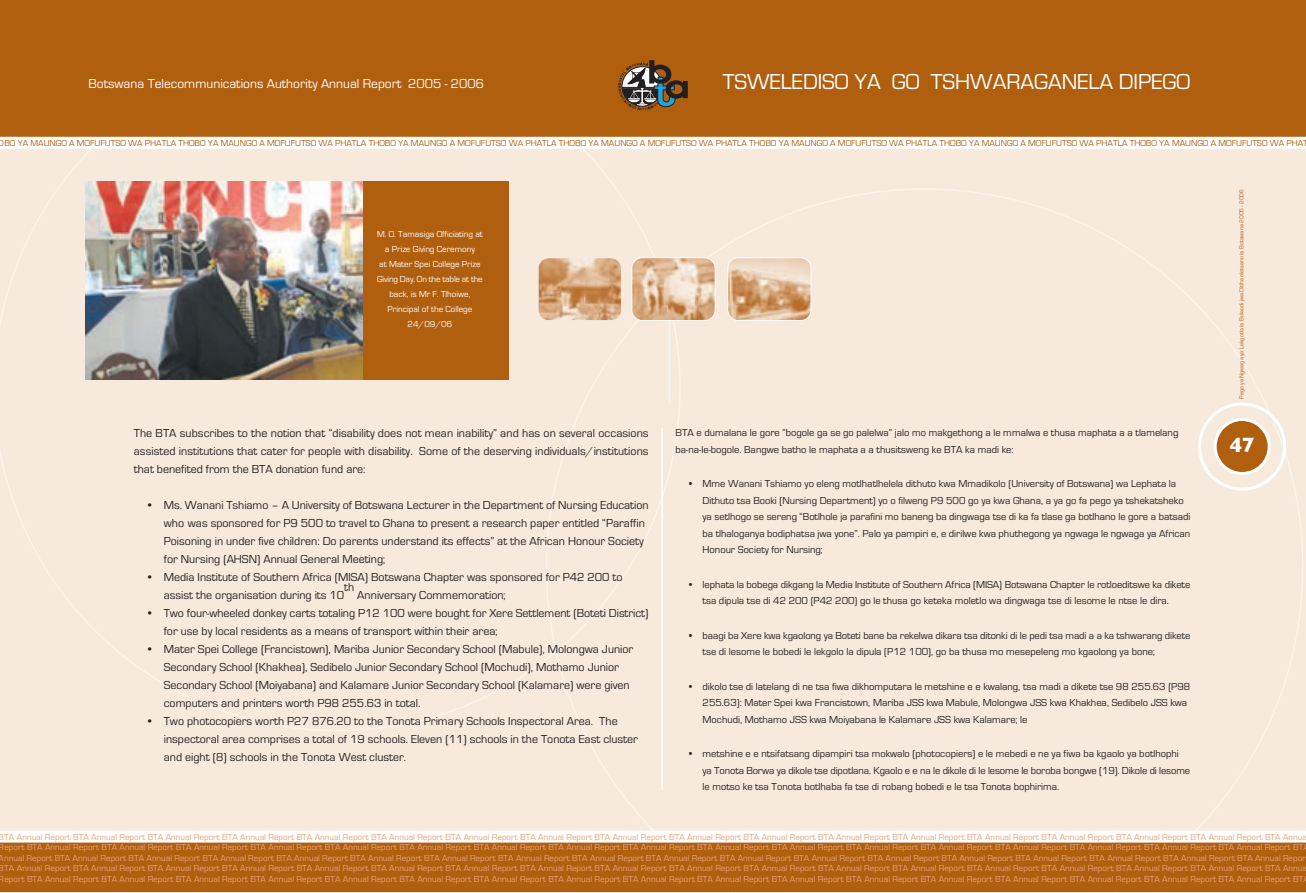
<style>
.page{position:relative;width:1306px;height:893px;background:#fff}
.page>*{position:absolute;margin:0;border:0;box-sizing:border-box;transform-origin:0 0}
.t1{font:22.5px "Eurostile";color:#fff}
.t2{font:700 21px "Gill Sans";color:#fff}
.t3{font:13.5px "Eurostile";color:#fff}
.t4{font:12px/18px "Eurostile";color:#231f20}
.t5{font:10.5px/16.5px "Eurostile";color:#231f20}
.t6{font:9px/10.5px "Eurostile";color:#e8a278}
.t7{font:9px "Eurostile";color:#b05f0f}
.t8{font:9px/15px "Eurostile";color:#fff;text-align:center}
.t9{font:6px "Eurostile";color:#b05f0f}
</style>
<div class="page">
<div style="left:0;top:149px;width:1304px;height:744px;background:#f7e9dc"></div>
<div style="left:0;top:0;width:1305px;height:137px;background:#b05f0f"></div>
<svg style="left:618px;top:60px;width:69px;height:50px"></svg>
<div style="left:0;top:831px;width:1305px;height:60px;background:#b05f0f"></div>
<div style="left:0;top:831px;width:1305px;height:12px;background:#fff"></div>
<hr style="left:668px;top:283px;width:2px;height:119px;background:#f0f6fb">
<hr style="left:661px;top:428px;width:2px;height:362px;background:#fff">
<div style="left:1198px;top:402px;width:88px;height:88px;border:3px solid #fff;border-radius:50%"></div>
<div style="left:1213px;top:418px;width:57px;height:57px;background:#b05f0f;border:3px solid #fff;border-radius:50%"></div>
<div style="left:86px;top:181px;width:422px;height:198px;background:#b05f0f"></div>
<img style="left:86px;top:181px;width:277px;height:198px">
<img style="left:538px;top:258px;width:83px;height:63px;border-radius:11px">
<div style="left:537px;top:257px;width:85px;height:64px;border:1px solid #f7e9dc;border-radius:11px"></div>
<img style="left:632px;top:258px;width:83px;height:63px;border-radius:11px">
<div style="left:631px;top:257px;width:84px;height:64px;border:1px solid #fff;border-radius:11px"></div>
<img style="left:727px;top:258px;width:84px;height:63px;border-radius:11px">
<div style="left:727px;top:257px;width:84px;height:64px;border:1px solid #fff;border-radius:11px"></div>
<p class="t3" style="left:89px;top:79px;width:397px">Botswana Telecommunications Authority Annual Report 2005 - 2006</p>
<h1 class="t1" style="left:723px;top:74px;width:469px">TSWELEDISO YA GO TSHWARAGANELA DIPEGO</h1>
<p class="t7" style="left:-1px;top:140px;width:1310px">OBO YA MAUNGO A MOFUFUTSO WA PHATLA THOBO YA MAUNGO A MOFUFUTSO WA PHATLA THOBO YA MAUNGO A MOFUFUTSO WA PHATLA THOBO YA MAUNGO A MOFUFUTSO WA PHATLA THOBO YA MAUNGO A MOFUFUTSO WA PHATLA THOBO YA MAUNGO A MOFUFUTSO WA PHATLA THOBO YA MAUNGO A MOFUFUTSO WA PHAT</p>
<p class="t8" style="left:377px;top:228px;width:107px">M. O. Tamasiga Officiating at a Prize Giving Ceremony<br>at Mater Spei College Prize<br>Giving Day. On the table at the back, is Mr F. Tlhoiwe,<br>Principal of the College<br>24/09/06</p>
<p class="t4" style="left:134px;top:426px;width:516px;text-align:justify">The BTA subscribes to the notion that “disability does not mean inability” and has on several occasions assisted institutions that cater for people with disability. Some of the deserving individuals/institutions that benefited from the BTA donation fund are:</p>
<p class="t4" style="left:164px;top:498px;width:486px;text-indent:-16px">• Ms. Wanani Tshiamo – A University of Botswana Lecturer in the Department of Nursing Education who was sponsored for P9 500 to travel to Ghana to present a research paper entitled “Paraffin Poisoning in under five children: Do parents understand its effects” at the African Honour Society for Nursing (AHSN) Annual General Meeting;</p>
<p class="t4" style="left:164px;top:570px;width:460px;text-indent:-16px">• Media Institute of Southern Africa (MISA) Botswana Chapter was sponsored for P42 200 to assist the organisation during its 10</p>
<p class="t4" style="left:344px;top:579px;width:12px">th</p>
<p class="t4" style="left:357px;top:588px;width:150px">Anniversary Commemoration;</p>
<p class="t4" style="left:164px;top:606px;width:486px;text-indent:-16px">• Two four-wheeled donkey carts totaling P12 100 were bought for Xere Settlement (Boteti District) for use by local residents as a means of transport within their area;</p>
<p class="t4" style="left:164px;top:642px;width:471px;text-indent:-16px">• Mater Spei College (Francistown), Mariba Junior Secondary School (Mabule), Molongwa Junior Secondary School (Khakhea), Sedibelo Junior Secondary School (Mochudi), Mothamo Junior Secondary School (Moiyabana) and Kalamare Junior Secondary School (Kalamare) were given computers and printers worth P98 255.63 in total.</p>
<p class="t4" style="left:164px;top:714px;width:475px;text-indent:-16px">• Two photocopiers worth P27 876.20 to the Tonota Primary Schools Inspectoral Area. The inspectoral area comprises a total of 19 schools. Eleven (11) schools in the Tonota East cluster and eight (8) schools in the Tonota West cluster.</p>
<p class="t5" style="left:675px;top:426px;width:504px">BTA e dumalana le gore “bogole ga se go palelwa” jalo mo makgethong a le mmalwa e thusa maphata a a tlamelang ba-na-le-bogole. Bangwe batho le maphata a a thusitsweng ke BTA ka madi ke:</p>
<p class="t5" style="left:702px;top:477px;width:489px;text-indent:-14px">• Mme Wanani Tshiamo yo eleng motlhatlhelela dithuto kwa Mmadikolo (University of Botswana) wa Lephata la Dithuto tsa Booki (Nursing Department) yo o filweng P9 500 go ya kwa Ghana, a ya go fa pego ya tshekatsheko ya setlhogo se sereng “Botlhole ja parafini mo baneng ba dingwaga tse di ka fa tlase ga botlhano le gore a batsadi ba tlhaloganya bodiphatsa jwa yone”. Palo ya pampiri e, e dirilwe kwa phuthegong ya ngwaga le ngwaga ya African Honour Society for Nursing;</p>
<p class="t5" style="left:702px;top:577px;width:489px;text-indent:-14px">• lephata la bobega dikgang la Media Institute of Southern Africa (MISA) Botswana Chapter le rotloeditswe ka dikete tsa dipula tse di 42 200 (P42 200) go le thusa go keteka moletlo wa dingwaga tse di lesome le ntse le dira.</p>
<p class="t5" style="left:702px;top:628px;width:489px;text-indent:-14px">• baagi ba Xere kwa kgaolong ya Boteti bane ba rekelwa dikara tsa ditonki di le pedi tsa madi a a ka tshwarang dikete tse di lesome le bobedi le lekgolo la dipula (P12 100), go ba thusa mo mesepeleng mo kgaolong ya bone;</p>
<p class="t5" style="left:702px;top:679px;width:489px;text-indent:-14px">• dikolo tse di latelang di ne tsa fiwa dikhomputara le metshine e e kwalang, tsa madi a dikete tse 98 255.63 (P98<br>255.63): Mater Spei kwa Francistown, Mariba JSS kwa Mabule, Molongwa JSS kwa Khakhea, Sedibelo JSS kwa<br>Mochudi, Mothamo JSS kwa Moiyabana le Kalamare JSS kwa Kalamare; le</p>
<p class="t5" style="left:702px;top:746px;width:489px;text-indent:-14px">• metshine e e ntsifatsang dipampiri tsa mokwalo (photocopiers) e le mebedi e ne ya fiwa ba kgaolo ya botlhophi ya Tonota Borwa ya dikole tse dipotlana. Kgaolo e e na le dikole di le lesome le boroba bongwe (19). Dikole di lesome le motso ke tsa Tonota botlhaba fa tse di robang bobedi e le tsa Tonota bophirima.</p>
<p class="t9" style="left:1239px;top:399px;width:211px;rotate:-90deg">Pego ya Ngwaga ya Lekgotla la Bolaodi jwa Ditlhaeletsano la Botswana 2005 - 2006</p>
<h2 class="t2" style="left:1229px;top:438px;width:26px">47</h2>
<p class="t6" style="left:-1px;top:832px;width:1309px">BTA Annual Report BTA Annual Report BTA Annual Report BTA Annual Report BTA Annual Report BTA Annual Report BTA Annual Report BTA Annual Report BTA Annual Report BTA Annual Report BTA Annual Report BTA Annual Report BTA Annual Report BTA Annual Report BTA Annual Report BTA Annual Report BTA Annual Report BTA Annua Report BTA Annual Report BTA Annual Report BTA Annual Report BTA Annual Report BTA Annual Report BTA Annual Report BTA Annual Report BTA Annual Report BTA Annual Report BTA Annual Report BTA Annual Report BTA Annual Report BTA Annual Report BTA Annual Report BTA Annual Report BTA Annual Report BTA Annual Report BT Annual Report BTA Annual Report BTA Annual Report BTA Annual Report BTA Annual Report BTA Annual Report BTA Annual Report BTA Annual Report BTA Annual Report BTA Annual Report BTA Annual Report BTA Annual Report BTA Annual Report BTA Annual Report BTA Annual Report BTA Annual Report BTA Annual Report BTA Annual Repor BTA Annual Report BTA Annual Report BTA Annual Report BTA Annual Report BTA Annual Report BTA Annual Report BTA Annual Report BTA Annual Report BTA Annual Report BTA Annual Report BTA Annual Report BTA Annual Report BTA Annual Report BTA Annual Report BTA Annual Report BTA Annual Report BTA Annual Report BTA Annua Report BTA Annual Report BTA Annual Report BTA Annual Report BTA Annual Report BTA Annual Report BTA Annual Report BTA Annual Report BTA Annual Report BTA Annual Report BTA Annual Report BTA Annual Report BTA Annual Report BTA Annual Report BTA Annual Report BTA Annual Report BTA Annual Report BTA Annual Report BT</p>
</div>
